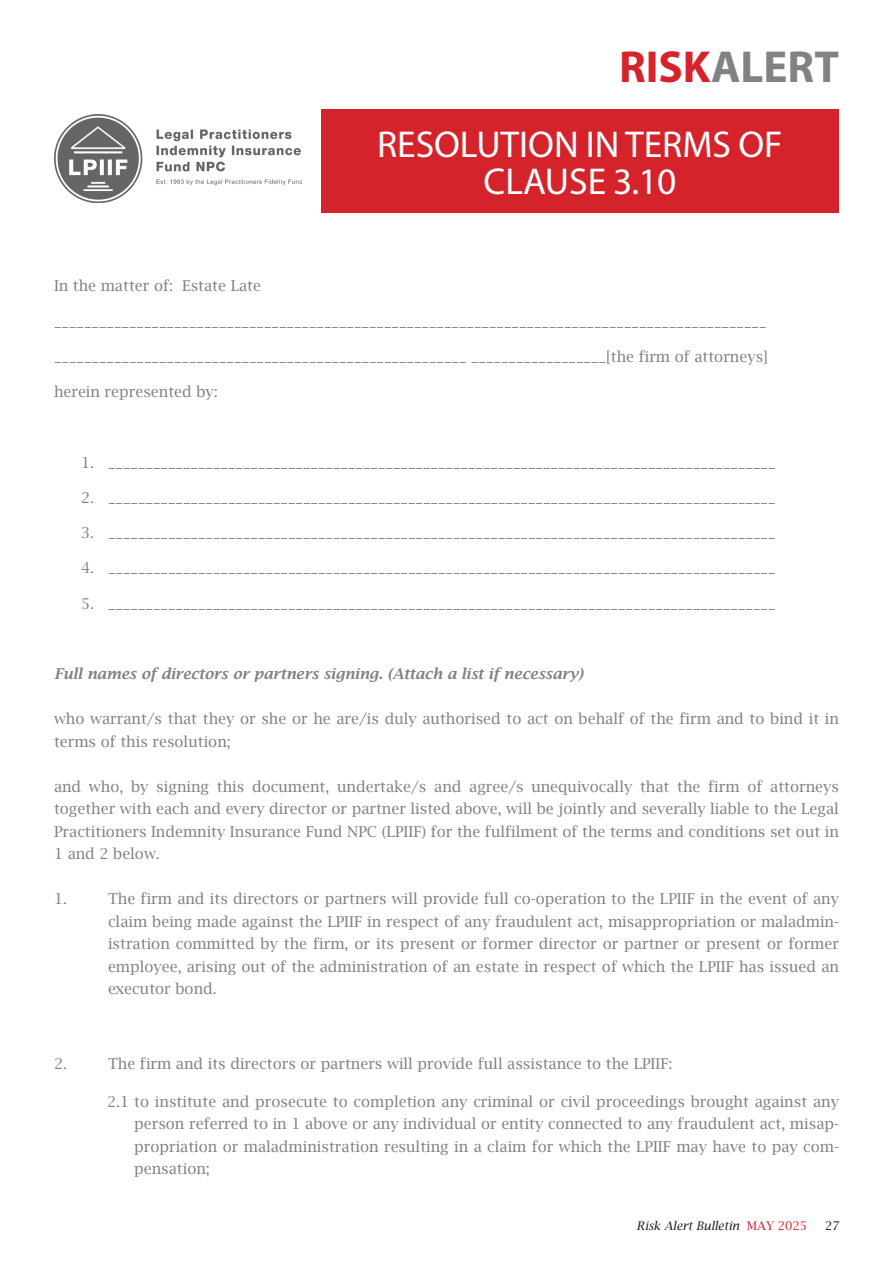
<style>
.page{position:relative;width:893px;height:1263px;background:#fff}
.page>*{position:absolute;margin:0;border:0;box-sizing:border-box;transform-origin:0 0}
.t1{font:700 45px "Myriad Pro";color:#808285}
.t2{font:37.5px/37.5px "Myriad Pro";color:#fff;text-align:center}
.t3{font:15px/22.5px "Lucida Bright";color:#808285;text-align:justify}
.t4{font:italic 600 15px "Lucida Bright";color:#808285}
.t5{font:italic 12px "Lucida Bright";color:#231f20}
.t6{font:12px "Lucida Bright";color:#231f20}
.s1{color:#d5232b}
.s2{font-style:normal;color:#d5232b}
</style>
<div class="page">
<img style="left:54px;top:115px;width:247px;height:88px">
<div style="left:321px;top:109px;width:518px;height:104px;background:#d5232b"></div>
<h1 class="t1" style="left:619px;top:38px;width:221px"><span class="s1">RISK</span>ALERT</h1>
<h2 class="t2" style="left:377px;top:125px;width:407px">RESOLUTION IN TERMS OF<br>CLAUSE 3.10</h2>
<p class="t3" style="left:54px;top:275px;width:208px">In the matter of: Estate Late</p>
<p class="t3" style="left:54px;top:310px;width:714px">_______________________________________________________________________________________________</p>
<p class="t3" style="left:54px;top:345px;width:715px">_______________________________________________________ __________________[the firm of attorneys]</p>
<p class="t3" style="left:54px;top:380px;width:165px">herein represented by:</p>
<p class="t3" style="left:81px;top:451px;width:696px">1. _________________________________________________________________________________________</p>
<p class="t3" style="left:81px;top:486px;width:696px">2. _________________________________________________________________________________________</p>
<p class="t3" style="left:81px;top:521px;width:696px">3. _________________________________________________________________________________________</p>
<p class="t3" style="left:81px;top:557px;width:696px">4. _________________________________________________________________________________________</p>
<p class="t3" style="left:81px;top:592px;width:696px">5. _________________________________________________________________________________________</p>
<p class="t4" style="left:54px;top:665px;width:531px">Full names of directors or partners signing. (Attach a list if necessary)</p>
<p class="t3" style="left:54px;top:707px;width:786px">who warrant/s that they or she or he are/is duly authorised to act on behalf of the firm and to bind it in terms of this resolution;</p>
<p class="t3" style="left:54px;top:775px;width:786px">and who, by signing this document, undertake/s and agree/s unequivocally that the firm of attorneys together with each and every director or partner listed above, will be jointly and severally liable to the Legal Practitioners Indemnity Insurance Fund NPC (LPIIF) for the fulfilment of the terms and conditions set out in 1 and 2 below.</p>
<p class="t3" style="left:54px;top:887px;width:15px">1.</p>
<p class="t3" style="left:108px;top:887px;width:732px">The firm and its directors or partners will provide full co-operation to the LPIIF in the event of any claim being made against the LPIIF in respect of any fraudulent act, misappropriation or maladmin&shy;istration committed by the firm, or its present or former director or partner or present or former employee, arising out of the administration of an estate in respect of which the LPIIF has issued an executor bond.</p>
<p class="t3" style="left:54px;top:1052px;width:15px">2.</p>
<p class="t3" style="left:108px;top:1052px;width:566px">The firm and its directors or partners will provide full assistance to the LPIIF:</p>
<p class="t3" style="left:134px;top:1090px;width:706px;text-indent:-27px">2.1 to institute and prosecute to completion any criminal or civil proceedings brought against any person referred to in 1 above or any individual or entity connected to any fraudulent act, misap&shy;propriation or maladministration resulting in a claim for which the LPIIF may have to pay com&shy;pensation;</p>
<p class="t5" style="left:637px;top:1218px;width:172px">Risk Alert Bulletin <span class="s2">MAY 2025</span></p>
<p class="t6" style="left:825px;top:1218px;width:16px">27</p>
</div>
